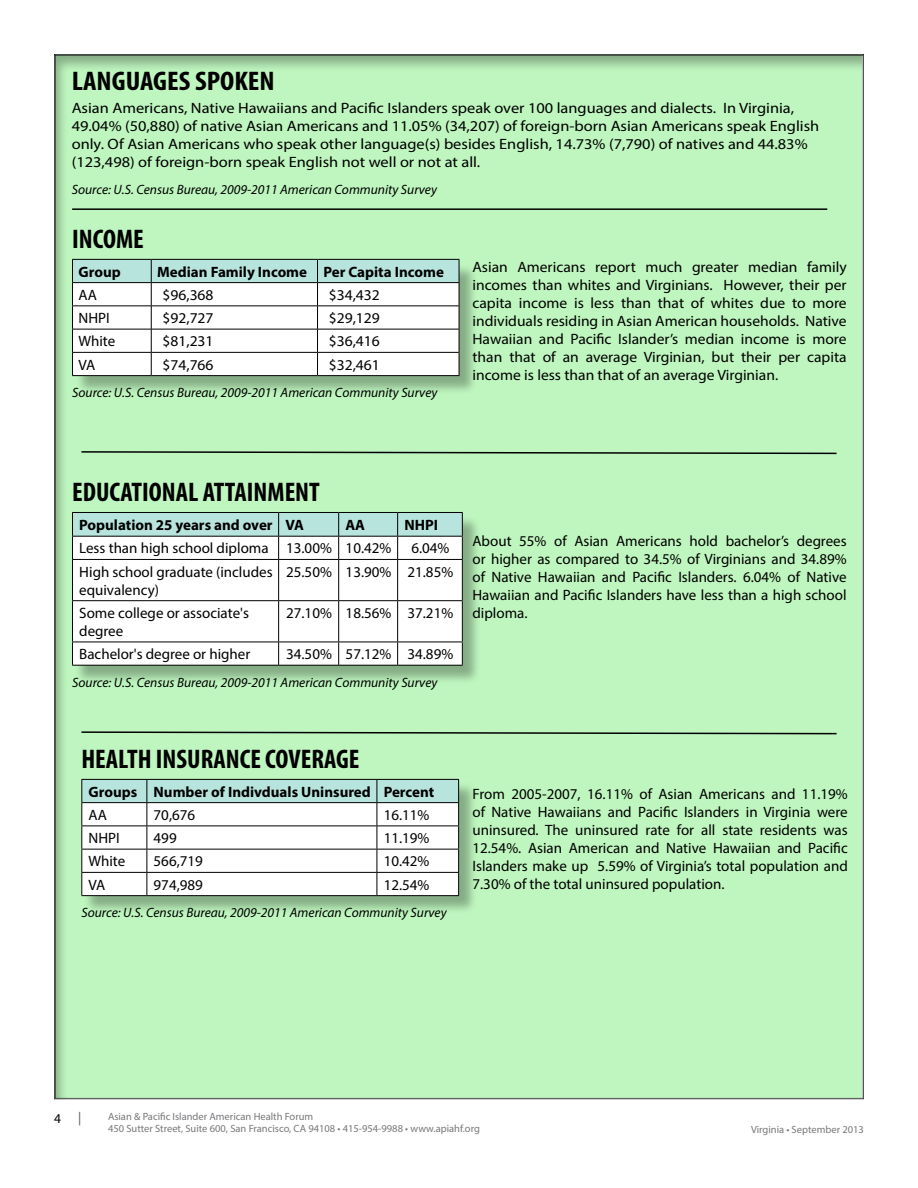
<style>
.page{position:relative;width:918px;height:1188px;background:#fff}
.page>*{position:absolute;margin:0;border:0;box-sizing:border-box;transform-origin:0 0}
.t1{font:700 condensed 27px "Myriad Pro";color:#000}
.t2{font:700 condensed 27px "Myriad Pro";color:#000;scale:1.09 1}
.t3{font:15px/18px "Myriad Pro";color:#000}
.t4{font:15px/18px "Myriad Pro";color:#000;text-align:justify;scale:1.04 1}
.t5{font:15px/18px "Myriad Pro";color:#000;scale:1.09 1}
.t6{font:700 15px "Myriad Pro";color:#000}
.t7{font:italic 13.5px "Myriad Pro";color:#000}
.t8{font:13.5px "Myriad Pro";color:#000}
.t9{font:13.5px "Myriad Pro";color:#58595b}
.t10{font:10.5px/12.6px "Myriad Pro";color:#77787b}
</style>
<div class="page">
<div style="left:42px;top:42px;width:835px;height:1058px;background:#000;opacity:.3"></div>
<div style="left:75px;top:515px;width:406px;height:170px;background:#000;opacity:.3"></div>
<div style="left:72px;top:513px;width:390px;height:152px;background:#fff"></div>
<svg style="left:72px;top:512px;width:391px;height:47px"></svg>
<hr style="left:72px;top:559px;width:207px;height:1px;background:#000">
<hr style="left:72px;top:560px;width:1px;height:40px;background:#000">
<hr style="left:279px;top:559px;width:60px;height:1px;background:#000">
<hr style="left:278px;top:560px;width:1px;height:40px;background:#000">
<hr style="left:339px;top:559px;width:59px;height:1px;background:#000">
<hr style="left:338px;top:560px;width:1px;height:40px;background:#000">
<hr style="left:398px;top:559px;width:65px;height:1px;background:#000">
<hr style="left:397px;top:560px;width:1px;height:40px;background:#000">
<hr style="left:462px;top:560px;width:1px;height:40px;background:#000">
<hr style="left:72px;top:600px;width:207px;height:1px;background:#000">
<hr style="left:72px;top:601px;width:1px;height:41px;background:#000">
<hr style="left:279px;top:600px;width:60px;height:1px;background:#000">
<hr style="left:278px;top:601px;width:1px;height:41px;background:#000">
<hr style="left:339px;top:600px;width:59px;height:1px;background:#000">
<hr style="left:338px;top:601px;width:1px;height:41px;background:#000">
<hr style="left:398px;top:600px;width:65px;height:1px;background:#000">
<hr style="left:397px;top:601px;width:1px;height:41px;background:#000">
<hr style="left:462px;top:601px;width:1px;height:41px;background:#000">
<hr style="left:72px;top:642px;width:207px;height:1px;background:#000">
<svg style="left:72px;top:642px;width:1px;height:23px"></svg>
<hr style="left:279px;top:642px;width:60px;height:1px;background:#000">
<svg style="left:278px;top:642px;width:1px;height:23px"></svg>
<hr style="left:339px;top:642px;width:59px;height:1px;background:#000">
<svg style="left:338px;top:642px;width:1px;height:23px"></svg>
<hr style="left:398px;top:642px;width:65px;height:1px;background:#000">
<svg style="left:397px;top:642px;width:1px;height:23px"></svg>
<svg style="left:462px;top:642px;width:1px;height:23px"></svg>
<hr style="left:72px;top:665px;width:207px;height:1px;background:#000">
<hr style="left:279px;top:665px;width:60px;height:1px;background:#000">
<hr style="left:339px;top:665px;width:59px;height:1px;background:#000">
<hr style="left:398px;top:665px;width:65px;height:1px;background:#000">
<hr style="left:72px;top:208px;width:755px;height:2px;background:#000">
<svg style="left:80px;top:450px;width:758px;height:5px"></svg>
<svg style="left:80px;top:731px;width:758px;height:4px"></svg>
<div style="left:76px;top:264px;width:402px;height:131px;background:#000;opacity:.3"></div>
<hr style="left:72px;top:375px;width:79px;height:1px;background:#000">
<hr style="left:151px;top:375px;width:167px;height:1px;background:#000">
<hr style="left:318px;top:375px;width:141px;height:1px;background:#000">
<svg style="left:72px;top:259px;width:388px;height:116px"></svg>
<div style="left:84px;top:782px;width:394px;height:132px;background:#000;opacity:.3"></div>
<svg style="left:81px;top:779px;width:378px;height:116px"></svg>
<hr style="left:81px;top:895px;width:66px;height:1px;background:#000">
<hr style="left:147px;top:895px;width:230px;height:1px;background:#000">
<hr style="left:377px;top:895px;width:82px;height:1px;background:#000">
<h1 class="t2" style="left:72px;top:64px;width:188px">LANGUAGES SPOKEN</h1>
<p class="t5" style="left:72px;top:99px;width:687px">Asian Americans, Native Hawaiians and Pacific Islanders speak over 100 languages and dialects. In Virginia, 49.04% (50,880) of native Asian Americans and 11.05% (34,207) of foreign-born Asian Americans speak English only. Of Asian Americans who speak other language(s) besides English, 14.73% (7,790) of natives and 44.83% (123,498) of foreign-born speak English not well or not at all.</p>
<p class="t7" style="left:72px;top:181px;width:367px">Source: U.S. Census Bureau, 2009-2011 American Community Survey</p>
<h1 class="t1" style="left:72px;top:222px;width:73px">INCOME</h1>
<p class="t6" style="left:79px;top:262px;width:44px">Group</p>
<p class="t6" style="left:157px;top:262px;width:288px">Median Family Income Per Capita Income</p>
<p class="t3" style="left:79px;top:286px;width:20px">AA</p>
<p class="t4" style="left:163px;top:286px;width:51px">$96,368</p>
<p class="t4" style="left:329px;top:286px;width:51px">$34,432</p>
<p class="t3" style="left:79px;top:309px;width:33px">NHPI</p>
<p class="t4" style="left:163px;top:309px;width:51px">$92,727</p>
<p class="t4" style="left:329px;top:309px;width:51px">$29,129</p>
<p class="t3" style="left:79px;top:332px;width:38px">White</p>
<p class="t4" style="left:163px;top:332px;width:51px">$81,231</p>
<p class="t4" style="left:329px;top:332px;width:51px">$36,416</p>
<p class="t3" style="left:79px;top:355px;width:18px">VA</p>
<p class="t4" style="left:163px;top:355px;width:51px">$74,766</p>
<p class="t4" style="left:329px;top:355px;width:51px">$32,461</p>
<p class="t7" style="left:72px;top:384px;width:367px">Source: U.S. Census Bureau, 2009-2011 American Community Survey</p>
<p class="t4" style="left:472px;top:258px;width:361px">Asian Americans report much greater median family incomes than whites and Virginians. However, their per capita income is less than that of whites due to more individuals residing in Asian American households. Native Hawaiian and Pacific Islander’s median income is more than that of an average Virginian, but their per capita income is less than that of an average Virginian.</p>
<h1 class="t1" style="left:72px;top:475px;width:249px">EDUCATIONAL ATTAINMENT</h1>
<p class="t6" style="left:79px;top:515px;width:226px">Population 25 years and over VA</p>
<p class="t6" style="left:345px;top:515px;width:21px">AA</p>
<p class="t6" style="left:404px;top:515px;width:35px">NHPI</p>
<p class="t3" style="left:79px;top:539px;width:314px">Less than high school diploma 13.00% 10.42%</p>
<p class="t3" style="left:411px;top:539px;width:40px">6.04%</p>
<p class="t3" style="left:79px;top:562px;width:195px">High school graduate (includes equivalency)</p>
<p class="t3" style="left:286px;top:562px;width:169px">25.50% 13.90% 21.85%</p>
<p class="t3" style="left:79px;top:604px;width:171px">Some college or associate's degree</p>
<p class="t3" style="left:286px;top:604px;width:169px">27.10% 18.56% 37.21%</p>
<p class="t3" style="left:79px;top:645px;width:173px">Bachelor's degree or higher</p>
<p class="t3" style="left:286px;top:645px;width:169px">34.50% 57.12% 34.89%</p>
<p class="t7" style="left:72px;top:674px;width:367px">Source: U.S. Census Bureau, 2009-2011 American Community Survey</p>
<p class="t3" style="left:472px;top:532px;width:376px;text-align:justify">About 55% of Asian Americans hold bachelor’s degrees or higher as compared to 34.5% of Virginians and 34.89% of Native Hawaiian and Pacific Islanders. 6.04% of Native Hawaiian and Pacific Islanders have less than a high school diploma.</p>
<h1 class="t1" style="left:81px;top:742px;width:280px">HEALTH INSURANCE COVERAGE</h1>
<p class="t6" style="left:89px;top:782px;width:347px">Groups Number of Indivduals Uninsured Percent</p>
<p class="t3" style="left:89px;top:806px;width:20px">AA</p>
<p class="t3" style="left:154px;top:806px;width:43px">70,676</p>
<p class="t3" style="left:384px;top:806px;width:47px">16.11%</p>
<p class="t3" style="left:89px;top:829px;width:33px">NHPI</p>
<p class="t3" style="left:154px;top:829px;width:25px">499</p>
<p class="t3" style="left:384px;top:829px;width:47px">11.19%</p>
<p class="t3" style="left:89px;top:852px;width:38px">White</p>
<p class="t3" style="left:154px;top:852px;width:51px">566,719</p>
<p class="t3" style="left:384px;top:852px;width:47px">10.42%</p>
<p class="t3" style="left:89px;top:875px;width:18px">VA</p>
<p class="t3" style="left:154px;top:875px;width:51px">974,989</p>
<p class="t3" style="left:384px;top:875px;width:47px">12.54%</p>
<p class="t7" style="left:81px;top:904px;width:367px">Source: U.S. Census Bureau, 2009-2011 American Community Survey</p>
<p class="t3" style="left:472px;top:785px;width:377px;text-align:justify">From 2005-2007, 16.11% of Asian Americans and 11.19% of Native Hawaiians and Pacific Islanders in Virginia were uninsured. The uninsured rate for all state residents was 12.54%. Asian American and Native Hawaiian and Pacific Islanders make up 5.59% of Virginia’s total population and 7.30% of the total uninsured population.</p>
<p class="t8" style="left:54px;top:1111px;width:8px">4</p>
<p class="t9" style="left:78px;top:1109px;width:5px">|</p>
<p class="t10" style="left:108px;top:1110px;width:373px">Asian &amp; Pacific Islander American Health Forum<br>450 Sutter Street, Suite 600, San Francisco, CA 94108 • 415-954-9988 • www.apiahf.org</p>
<p class="t10" style="left:751px;top:1124px;width:114px">Virginia • September 2013</p>
</div>
